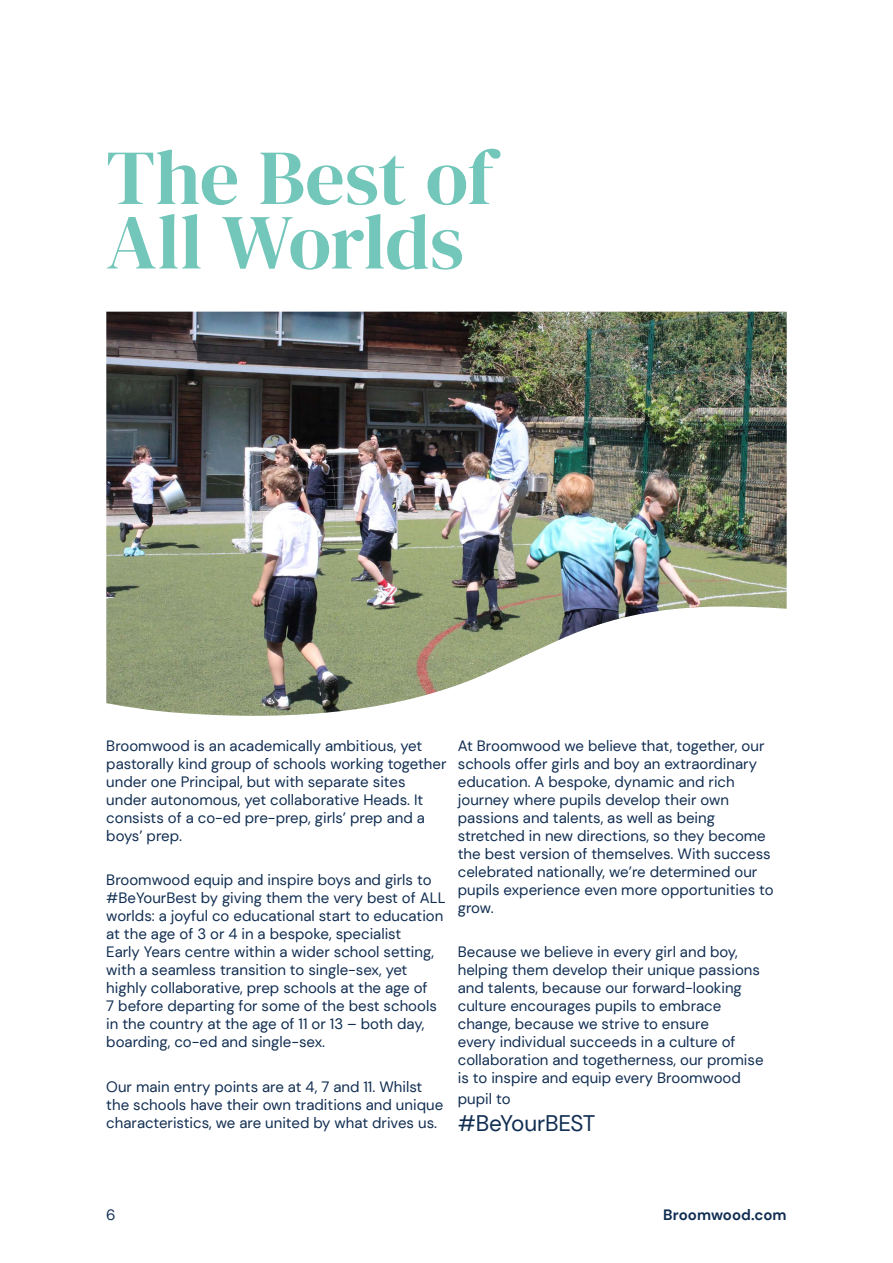
<style>
.page{position:relative;width:893px;height:1263px;background:#fff}
.page>*{position:absolute;margin:0;border:0;box-sizing:border-box;transform-origin:0 0}
.t1{font:77.7px/64.5px "DM Serif Display";letter-spacing:-.005em;color:#73c6ba}
.t2{font:22.5px "DM Sans";letter-spacing:-.015em;color:#112e52}
.t3{font:15px/18px "DM Sans";color:#112e52}
.t4{font:700 15px "DM Sans";color:#112e52}
</style>
<div class="page">
<img style="left:106px;top:312px;width:681px;height:404px">
<h1 class="t1" style="left:106px;top:153px;width:389px">The Best of<br>All Worlds</h1>
<p class="t3" style="left:106px;top:736px;width:342px">Broomwood is an academically ambitious, yet pastorally kind group of schools working together under one Principal, but with separate sites under autonomous, yet collaborative Heads. It consists of a co-ed pre-prep, girls’ prep and a boys’ prep.</p>
<p class="t3" style="left:106px;top:871px;width:341px">Broomwood equip and inspire boys and girls to #BeYourBest by giving them the very best of ALL worlds: a joyful co educational start to education at the age of 3 or 4 in a bespoke, specialist<br>Early Years centre within a wider school setting, with a seamless transition to single-sex, yet highly collaborative, prep schools at the age of<br>7 before departing for some of the best schools in the country at the age of 11 or 13 – both day, boarding, co-ed and single-sex.</p>
<p class="t3" style="left:106px;top:1077px;width:338px">Our main entry points are at 4, 7 and 11. Whilst the schools have their own traditions and unique characteristics, we are united by what drives us.</p>
<p class="t3" style="left:458px;top:736px;width:317px">At Broomwood we believe that, together, our schools offer girls and boy an extraordinary education. A bespoke, dynamic and rich journey where pupils develop their own passions and talents, as well as being stretched in new directions, so they become the best version of themselves. With success celebrated nationally, we’re determined our pupils experience even more opportunities to grow.</p>
<p class="t3" style="left:458px;top:943px;width:307px">Because we believe in every girl and boy, helping them develop their unique passions and talents, because our forward-looking culture encourages pupils to embrace change, because we strive to ensure<br>every individual succeeds in a culture of collaboration and togetherness, our promise is to inspire and equip every Broomwood</p>
<p class="t3" style="left:458px;top:1090px;width:54px">pupil to</p>
<h2 class="t2" style="left:458px;top:1113px;width:139px">#BeYourBEST</h2>
<p class="t3" style="left:106px;top:1207px;width:11px">6</p>
<p class="t4" style="left:663px;top:1210px;width:125px">Broomwood.com</p>
</div>
